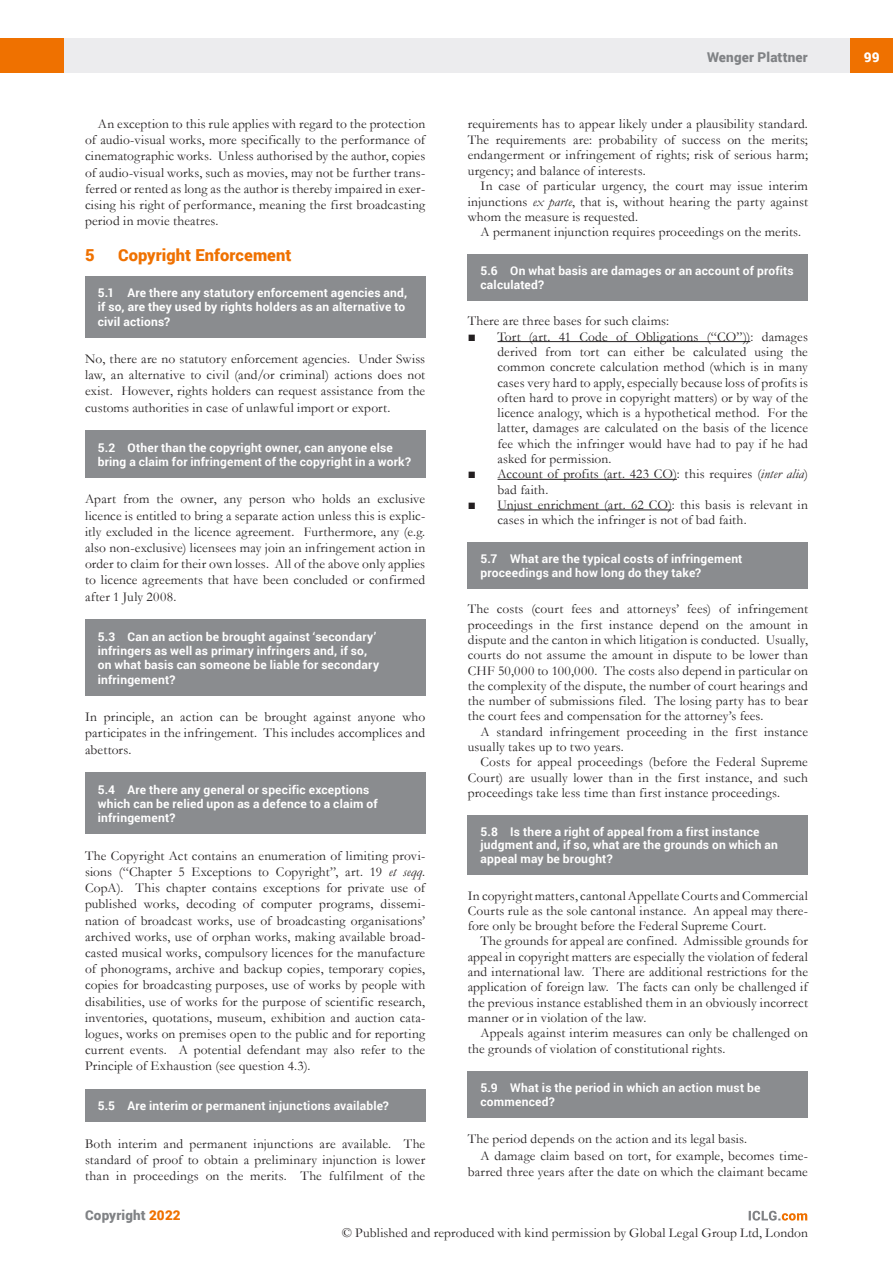
<style>
.page{position:relative;width:893px;height:1263px;background:#fff}
.page>*{position:absolute;margin:0;border:0;box-sizing:border-box;transform-origin:0 0}
.MS_Heading{font:900 16.5px "Roboto";letter-spacing:.005em;color:#ef7100}
.MS_Body_Text_-_First{font:13.5px/16.2px "Garamond";letter-spacing:.01em;color:#231f20;text-align:justify}
.MS_Body_Text_-_Secon{font:13.5px/15.3px "Garamond";letter-spacing:.01em;color:#231f20;text-align:justify}
.MS_-_Bullets_1{font:13.5px/15.3px "Garamond";letter-spacing:.01em;color:#231f20}
.t1{font:900 13.5px "Roboto";letter-spacing:.015em;color:#808285}
.t2{font:900 13.5px "Roboto";color:#fff}
.MS_-_Question{font:700 12px/14.4px "Roboto";letter-spacing:.015em;color:#fff}
.MS_-_Question_follow{font:700 12px/14.4px "Roboto";letter-spacing:.015em;color:#fff}
.s1{font-style:italic}
.s2{color:#ef7100}
</style>
<div class="page">
<div style="left:64px;top:38px;width:786px;height:34px;background:#ececee"></div>
<div style="left:850px;top:38px;width:43px;height:34px;background:#ef7100"></div>
<div style="left:0;top:38px;width:64px;height:34px;background:#ef7100"></div>
<svg style="left:749px;top:1211px;width:58px;height:9px"></svg>
<div style="left:468px;top:254px;width:340px;height:46px;background:#8a8c8f"></div>
<hr style="left:497px;top:341px;width:253px;height:1px;background:#231f20">
<hr style="left:497px;top:479px;width:180px;height:1px;background:#231f20">
<hr style="left:497px;top:510px;width:175px;height:1px;background:#231f20">
<div style="left:468px;top:542px;width:340px;height:46px;background:#8a8c8f"></div>
<div style="left:468px;top:815px;width:340px;height:60px;background:#8a8c8f"></div>
<div style="left:468px;top:1071px;width:340px;height:47px;background:#8a8c8f"></div>
<div style="left:85px;top:276px;width:340px;height:61px;background:#8a8c8f"></div>
<div style="left:85px;top:430px;width:340px;height:48px;background:#8a8c8f"></div>
<div style="left:85px;top:619px;width:340px;height:76px;background:#8a8c8f"></div>
<div style="left:85px;top:772px;width:340px;height:62px;background:#8a8c8f"></div>
<div style="left:85px;top:1089px;width:340px;height:33px;background:#8a8c8f"></div>
<p class="MS_Body_Text_-_Secon" style="left:85px;top:115px;width:342px;line-height:16.2px;text-indent:13px">An exception to this rule applies with regard to the protection of audio-visual works, more specifically to the performance of cinematographic works. Unless authorised by the author, copies of audio-visual works, such as movies, may not be further trans&shy;ferred or rented as long as the author is thereby impaired in exer&shy;cising his right of performance, meaning the first broadcasting period in movie theatres.</p>
<p class="MS_Heading" style="left:85px;top:244px;width:11px">5</p>
<p class="MS_Heading" style="left:118px;top:244px;width:175px">Copyright Enforcement</p>
<p class="MS_-_Question_follow" style="left:98px;top:285px;width:311px">5.1 Are there any statutory enforcement agencies and, if so, are they used by rights holders as an alternative to civil actions?</p>
<p class="MS_Body_Text_-_First" style="left:85px;top:350px;width:342px">No, there are no statutory enforcement agencies. Under Swiss law, an alternative to civil (and/or criminal) actions does not exist. However, rights holders can request assistance from the customs authorities in case of unlawful import or export.</p>
<p class="MS_-_Question" style="left:98px;top:440px;width:315px">5.2 Other than the copyright owner, can anyone else bring a claim for infringement of the copyright in a work?</p>
<p class="MS_Body_Text_-_First" style="left:85px;top:491px;width:342px">Apart from the owner, any person who holds an exclusive licence is entitled to bring a separate action unless this is explic&shy;itly excluded in the licence agreement. Furthermore, any (e.g. also non-exclusive) licensees may join an infringement action in order to claim for their own losses. All of the above only applies to licence agreements that have been concluded or confirmed after 1 July 2008.</p>
<p class="MS_-_Question" style="left:98px;top:629px;width:283px">5.3 Can an action be brought against ‘secondary’ infringers as well as primary infringers and, if so, on what basis can someone be liable for secondary infringement?</p>
<p class="MS_Body_Text_-_First" style="left:85px;top:708px;width:342px">In principle, an action can be brought against anyone who participates in the infringement. This includes accomplices and abettors.</p>
<p class="MS_-_Question" style="left:98px;top:782px;width:281px">5.4 Are there any general or specific exceptions which can be relied upon as a defence to a claim of infringement?</p>
<p class="MS_Body_Text_-_First" style="left:85px;top:847px;width:342px">The Copyright Act contains an enumeration of limiting provi&shy;sions (“Chapter 5 Exceptions to Copyright”, art. 19 <span class="s1">et seqq</span>.<br>CopA). This chapter contains exceptions for private use of published works, decoding of computer programs, dissemi&shy;nation of broadcast works, use of broadcasting organisations’ archived works, use of orphan works, making available broad&shy;casted musical works, compulsory licences for the manufacture of phonograms, archive and backup copies, temporary copies, copies for broadcasting purposes, use of works by people with disabilities, use of works for the purpose of scientific research, inventories, quotations, museum, exhibition and auction cata&shy;logues, works on premises open to the public and for reporting current events. A potential defendant may also refer to the Principle of Exhaustion (see question 4.3).</p>
<p class="MS_-_Question" style="left:98px;top:1098px;width:293px">5.5 Are interim or permanent injunctions available?</p>
<p class="MS_Body_Text_-_First" style="left:85px;top:1135px;width:342px">Both interim and permanent injunctions are available. The standard of proof to obtain a preliminary injunction is lower than in proceedings on the merits. The fulfilment of the</p>
<p class="t1" style="left:85px;top:1206px;width:97px">Copyright <span class="s2">2022</span></p>
<p class="t1" style="left:707px;top:48px;width:102px">Wenger Plattner</p>
<p class="t2" style="left:864px;top:48px;width:17px">99</p>
<p class="MS_Body_Text_-_First" style="left:468px;top:115px;width:342px;line-height:15.8px">requirements has to appear likely under a plausibility standard.<br>The requirements are: probability of success on the merits; endangerment or infringement of rights; risk of serious harm; urgency; and balance of interests.</p>
<p class="MS_Body_Text_-_Secon" style="left:468px;top:178px;width:342px;text-indent:13px">In case of particular urgency, the court may issue interim injunctions <span class="s1">ex parte</span>, that is, without hearing the party against whom the measure is requested.</p>
<p class="MS_Body_Text_-_Secon" style="left:480px;top:224px;width:322px">A permanent injunction requires proceedings on the merits.</p>
<p class="MS_-_Question" style="left:480px;top:264px;width:315px;line-height:13.5px">5.6 On what basis are damages or an account of profits calculated?</p>
<p class="MS_Body_Text_-_First" style="left:468px;top:313px;width:203px">There are three bases for such claims:</p>
<p class="MS_-_Bullets_1" style="left:497px;top:328px;width:312px;text-align:justify;text-indent:-30px">■ Tort (art. 41 Code of Obligations (“CO”)): damages derived from tort can either be calculated using the common concrete calculation method (which is in many cases very hard to apply, especially because loss of profits is often hard to prove in copyright matters) or by way of the licence analogy, which is a hypothetical method. For the latter, damages are calculated on the basis of the licence fee which the infringer would have had to pay if he had asked for permission.</p>
<p class="MS_-_Bullets_1" style="left:497px;top:466px;width:312px;text-indent:-30px">■ Account of profits (art. 423 CO): this requires (<span class="s1">inter alia</span>) bad faith.</p>
<p class="MS_-_Bullets_1" style="left:497px;top:497px;width:312px;text-indent:-30px">■ Unjust enrichment (art. 62 CO): this basis is relevant in cases in which the infringer is not of bad faith.</p>
<p class="MS_-_Question" style="left:480px;top:552px;width:263px;line-height:13.5px">5.7 What are the typical costs of infringement proceedings and how long do they take?</p>
<p class="MS_Body_Text_-_First" style="left:468px;top:601px;width:342px;line-height:15.3px">The costs (court fees and attorneys’ fees) of infringement proceedings in the first instance depend on the amount in dispute and the canton in which litigation is conducted. Usually, courts do not assume the amount in dispute to be lower than CHF 50,000 to 100,000. The costs also depend in particular on the complexity of the dispute, the number of court hearings and the number of submissions filed. The losing party has to bear the court fees and compensation for the attorney’s fees.</p>
<p class="MS_Body_Text_-_Secon" style="left:468px;top:723px;width:342px;text-indent:13px">A standard infringement proceeding in the first instance usually takes up to two years.</p>
<p class="MS_Body_Text_-_Secon" style="left:468px;top:754px;width:342px;text-indent:13px">Costs for appeal proceedings (before the Federal Supreme Court) are usually lower than in the first instance, and such proceedings take less time than first instance proceedings.</p>
<p class="MS_-_Question" style="left:480px;top:824px;width:299px;line-height:13.5px">5.8 Is there a right of appeal from a first instance judgment and, if so, what are the grounds on which an appeal may be brought?</p>
<p class="MS_Body_Text_-_First" style="left:468px;top:887px;width:342px;line-height:15.3px">In copyright matters, cantonal Appellate Courts and Commercial Courts rule as the sole cantonal instance. An appeal may there&shy;fore only be brought before the Federal Supreme Court.</p>
<p class="MS_Body_Text_-_Secon" style="left:468px;top:933px;width:342px;text-indent:13px">The grounds for appeal are confined. Admissible grounds for appeal in copyright matters are especially the violation of federal and international law. There are additional restrictions for the application of foreign law. The facts can only be challenged if the previous instance established them in an obviously incorrect manner or in violation of the law.</p>
<p class="MS_Body_Text_-_Secon" style="left:468px;top:1025px;width:342px;text-indent:13px">Appeals against interim measures can only be challenged on the grounds of violation of constitutional rights.</p>
<p class="MS_-_Question" style="left:480px;top:1080px;width:281px">5.9 What is the period in which an action must be commenced?</p>
<p class="MS_Body_Text_-_First" style="left:468px;top:1131px;width:281px">The period depends on the action and its legal basis.</p>
<p class="MS_Body_Text_-_Secon" style="left:468px;top:1147px;width:342px;line-height:16.2px;text-align:right">A damage claim based on tort, for example, becomes time&shy;barred three years after the date on which the claimant became</p>
<p class="MS_Body_Text_-_First" style="left:342px;top:1225px;width:467px">© Published and reproduced with kind permission by Global Legal Group Ltd, London</p>
</div>
